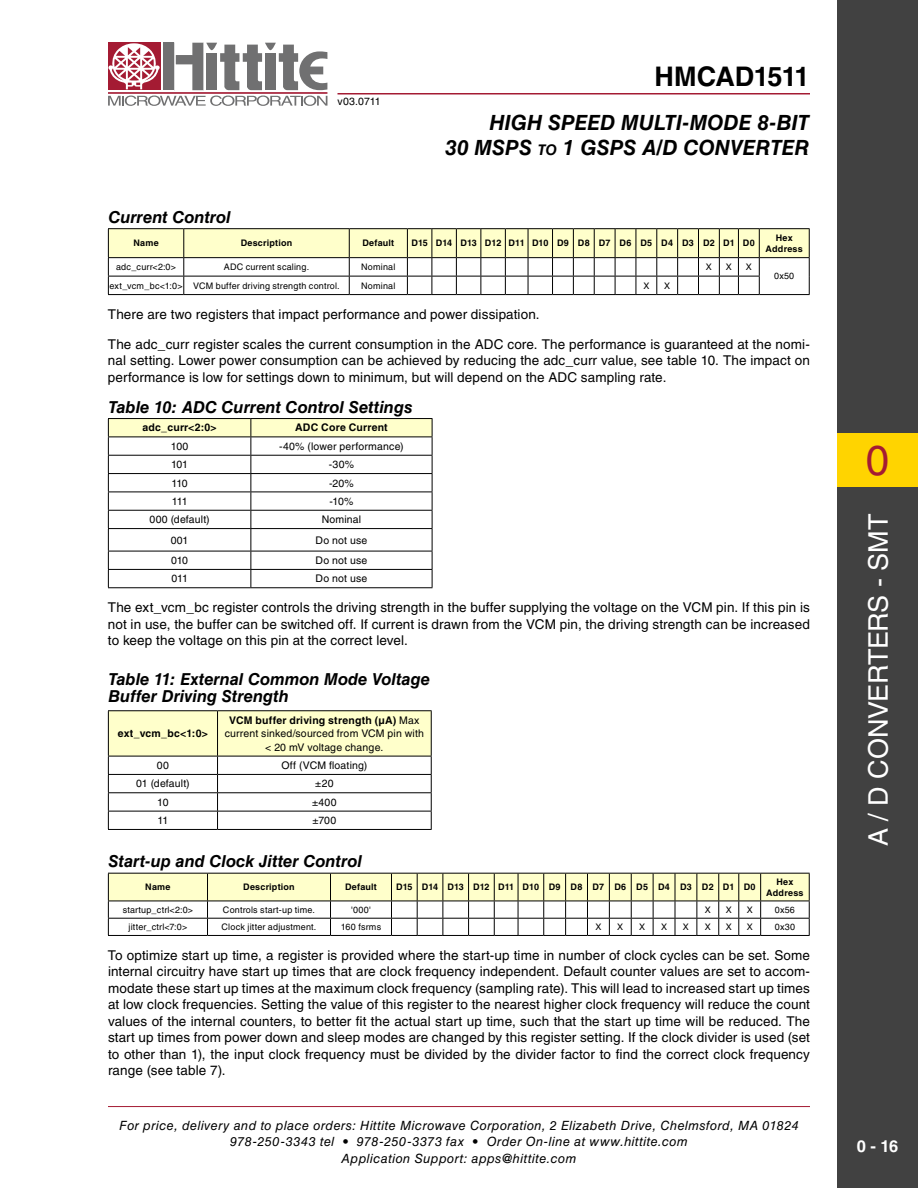
<style>
.page{position:relative;width:918px;height:1188px;background:#fff}
.page>*{position:absolute;margin:0;border:0;box-sizing:border-box;transform-origin:0 0}
.t1{font:42px "Helvetica LT Std";color:#a41b33}
.t2{font:27px "Helvetica LT Std";letter-spacing:-.015em;color:#fff}
.t3{font:700 27px "Helvetica LT Std";letter-spacing:-.02em;color:#000}
.t4{font:italic 700 21px/25.2px "Helvetica LT Std";color:#000;text-align:right}
.t5{font:italic 700 16.5px/16.5px "Helvetica LT Std";color:#000}
.t6{font:700 16.5px "Helvetica LT Std";color:#fff}
.t7{font:13.5px/16.5px "Helvetica LT Std";letter-spacing:.01em;color:#000;text-align:justify}
.t8{font:italic 12.75px/16.5px "Helvetica LT Std";letter-spacing:.035em;color:#000;text-align:center}
.t9{font:10.5px/13.5px "Helvetica LT Std";letter-spacing:.015em;color:#000;text-align:center}
.t10{font:700 10.5px "Helvetica LT Std";letter-spacing:.02em;color:#000}
.t11{font:9px "Helvetica LT Std";letter-spacing:.02em;color:#000}
.t12{font:700 9px/10.5px "Helvetica LT Std";letter-spacing:.02em;color:#000;text-align:center}
.s1{font-size:14.7px}
.s2{font-weight:700}
</style>
<div class="page">
<hr style="left:108px;top:1106px;width:702px;height:1px;background:#a41b33">
<div style="left:837px;top:0;width:81px;height:1188px;background:#414141"></div>
<div style="left:837px;top:433px;width:81px;height:54px;background:#ffd400"></div>
<div style="left:163px;top:43px;width:11px;height:47px;background:#707071"></div>
<div style="left:108px;top:43px;width:52px;height:47px;background:#a41b33"></div>
<hr style="left:108px;top:92px;width:219px;height:2px;background:#a41b33">
<svg style="left:176px;top:43px;width:151px;height:47px"></svg>
<svg style="left:108px;top:96px;width:219px;height:10px"></svg>
<svg style="left:108px;top:43px;width:52px;height:46px"></svg>
<hr style="left:338px;top:93px;width:472px;height:1px;background:#a41b33">
<svg style="left:108px;top:228px;width:702px;height:67px"></svg>
<hr style="left:108px;top:418px;width:143px;height:1px;background:#000">
<hr style="left:251px;top:418px;width:181px;height:1px;background:#000">
<svg style="left:108px;top:419px;width:325px;height:168px"></svg>
<hr style="left:108px;top:587px;width:143px;height:1px;background:#000">
<hr style="left:251px;top:587px;width:181px;height:1px;background:#000">
<hr style="left:108px;top:710px;width:110px;height:1px;background:#000">
<hr style="left:218px;top:710px;width:214px;height:1px;background:#000">
<svg style="left:108px;top:711px;width:324px;height:118px"></svg>
<hr style="left:108px;top:829px;width:110px;height:1px;background:#000">
<hr style="left:218px;top:829px;width:214px;height:1px;background:#000">
<svg style="left:108px;top:873px;width:702px;height:63px"></svg>
<hr style="left:761px;top:935px;width:49px;height:1px;background:#000">
<p class="t9" style="left:338px;top:94px;width:44px">v03.0711</p>
<h2 class="t3" style="left:655px;top:60px;width:157px">HMCAD1511</h2>
<h3 class="t4" style="left:445px;top:109px;width:366px">High Speed Multi-Mode 8-Bit<br>30 MSPS <span class="s1">to</span> 1 GSPS A/D Converter</h3>
<p class="t5" style="left:108px;top:208px;width:124px">Current Control</p>
<p class="t12" style="left:133px;top:238px;width:27px">Name</p>
<p class="t12" style="left:241px;top:238px;width:53px">Description</p>
<p class="t12" style="left:362px;top:238px;width:33px">Default</p>
<p class="t12" style="left:411px;top:238px;width:345px">D15 D14 D13 D12 D11 D10 D9 D8 D7 D6 D5 D4 D3 D2 D1 D0</p>
<p class="t12" style="left:766px;top:233px;width:39px">Hex<br>Address</p>
<p class="t11" style="left:116px;top:262px;width:62px">adc_curr&lt;2:0&gt;</p>
<p class="t11" style="left:224px;top:262px;width:87px">ADC current scaling.</p>
<p class="t11" style="left:361px;top:262px;width:36px">Nominal</p>
<p class="t11" style="left:706px;top:262px;width:8px">X</p>
<p class="t11" style="left:726px;top:262px;width:8px">X</p>
<p class="t11" style="left:746px;top:262px;width:8px">X</p>
<p class="t11" style="left:774px;top:271px;width:22px">0x50</p>
<p class="t11" style="left:110px;top:280px;width:232px">ext_vcm_bc&lt;1:0&gt; VCM buffer driving strength control.</p>
<p class="t11" style="left:361px;top:280px;width:36px">Nominal</p>
<p class="t11" style="left:643px;top:280px;width:8px">X</p>
<p class="t11" style="left:664px;top:280px;width:8px">X</p>
<p class="t7" style="left:108px;top:306px;width:433px">There are two registers that impact performance and power dissipation.</p>
<p class="t7" style="left:108px;top:336px;width:703px">The adc_curr register scales the current consumption in the ADC core. The performance is guaranteed at the nomi&shy;nal setting. Lower power consumption can be achieved by reducing the adc_curr value, see table 10. The impact on performance is low for settings down to minimum, but will depend on the ADC sampling rate.</p>
<p class="t5" style="left:108px;top:398px;width:305px">Table 10: ADC Current Control Settings</p>
<p class="t10" style="left:142px;top:421px;width:76px">adc_curr&lt;2:0&gt;</p>
<p class="t10" style="left:295px;top:421px;width:94px">ADC Core Current</p>
<p class="t9" style="left:171px;top:439px;width:19px">100</p>
<p class="t9" style="left:279px;top:439px;width:126px">-40% (lower performance)</p>
<p class="t9" style="left:171px;top:458px;width:19px">101</p>
<p class="t9" style="left:329px;top:458px;width:27px">-30%</p>
<p class="t9" style="left:171px;top:476px;width:18px">110</p>
<p class="t9" style="left:329px;top:476px;width:26px">-20%</p>
<p class="t9" style="left:172px;top:494px;width:17px">111</p>
<p class="t9" style="left:330px;top:494px;width:25px">-10%</p>
<p class="t9" style="left:150px;top:513px;width:62px">000 (default)</p>
<p class="t9" style="left:322px;top:513px;width:41px">Nominal</p>
<p class="t9" style="left:171px;top:533px;width:19px">001</p>
<p class="t9" style="left:316px;top:533px;width:53px">Do not use</p>
<p class="t9" style="left:171px;top:554px;width:19px">010</p>
<p class="t9" style="left:316px;top:554px;width:53px">Do not use</p>
<p class="t9" style="left:171px;top:572px;width:18px">011</p>
<p class="t9" style="left:316px;top:572px;width:53px">Do not use</p>
<p class="t7" style="left:108px;top:599px;width:703px">The ext_vcm_bc register controls the driving strength in the buffer supplying the voltage on the VCM pin. If this pin is not in use, the buffer can be switched off. If current is drawn from the VCM pin, the driving strength can be increased to keep the voltage on this pin at the correct level.</p>
<p class="t5" style="left:108px;top:671px;width:323px">Table 11: External Common Mode Voltage<br>Buffer Driving Strength</p>
<p class="t10" style="left:118px;top:727px;width:92px">ext_vcm_bc&lt;1:0&gt;</p>
<p class="t9" style="left:225px;top:713px;width:201px"><span class="s2">VCM buffer driving strength (µA)</span> Max current sinked/sourced from VCM pin with &lt; 20 mV voltage change.</p>
<p class="t9" style="left:157px;top:759px;width:14px">00</p>
<p class="t9" style="left:281px;top:759px;width:87px">Off (VCM floating)</p>
<p class="t9" style="left:136px;top:777px;width:55px">01 (default)</p>
<p class="t9" style="left:315px;top:777px;width:20px">±20</p>
<p class="t9" style="left:157px;top:795px;width:13px">10</p>
<p class="t9" style="left:312px;top:795px;width:26px">±400</p>
<p class="t9" style="left:158px;top:814px;width:12px">11</p>
<p class="t9" style="left:313px;top:814px;width:25px">±700</p>
<p class="t5" style="left:108px;top:853px;width:255px">Start-up and Clock Jitter Control</p>
<p class="t12" style="left:145px;top:882px;width:27px">Name</p>
<p class="t12" style="left:243px;top:882px;width:53px">Description</p>
<p class="t12" style="left:345px;top:882px;width:33px">Default</p>
<p class="t12" style="left:396px;top:882px;width:361px">D15 D14 D13 D12 D11 D10 D9 D8 D7 D6 D5 D4 D3 D2 D1 D0</p>
<p class="t12" style="left:766px;top:876px;width:39px">Hex<br>Address</p>
<p class="t11" style="left:123px;top:904px;width:72px">startup_ctrl&lt;2:0&gt;</p>
<p class="t11" style="left:223px;top:904px;width:94px">Controls start-up time.</p>
<p class="t11" style="left:351px;top:904px;width:21px">'000'</p>
<p class="t11" style="left:705px;top:904px;width:8px">X</p>
<p class="t11" style="left:726px;top:904px;width:8px">X</p>
<p class="t11" style="left:747px;top:904px;width:8px">X</p>
<p class="t11" style="left:775px;top:904px;width:22px">0x56</p>
<p class="t11" style="left:129px;top:922px;width:60px">jitter_ctrl&lt;7:0&gt;</p>
<p class="t11" style="left:222px;top:922px;width:96px">Clock jitter adjustment.</p>
<p class="t11" style="left:341px;top:922px;width:42px">160 fsrms</p>
<p class="t11" style="left:595px;top:922px;width:8px">X</p>
<p class="t11" style="left:617px;top:922px;width:8px">X</p>
<p class="t11" style="left:639px;top:922px;width:8px">X</p>
<p class="t11" style="left:661px;top:922px;width:8px">X</p>
<p class="t11" style="left:683px;top:922px;width:8px">X</p>
<p class="t11" style="left:705px;top:922px;width:8px">X</p>
<p class="t11" style="left:726px;top:922px;width:8px">X</p>
<p class="t11" style="left:747px;top:922px;width:8px">X</p>
<p class="t11" style="left:775px;top:922px;width:22px">0x30</p>
<p class="t7" style="left:108px;top:947px;width:704px">To optimize start up time, a register is provided where the start-up time in number of clock cycles can be set. Some internal circuitry have start up times that are clock frequency independent. Default counter values are set to accom&shy;modate these start up times at the maximum clock frequency (sampling rate). This will lead to increased start up times at low clock frequencies. Setting the value of this register to the nearest higher clock frequency will reduce the count values of the internal counters, to better fit the actual start up time, such that the start up time will be reduced. The start up times from power down and sleep modes are changed by this register setting. If the clock divider is used (set to other than 1), the input clock frequency must be divided by the divider factor to find the correct clock frequency range (see table 7).</p>
<p class="t8" style="left:119px;top:1117px;width:681px">For price, delivery and to place orders: Hittite Microwave Corporation, 2 Elizabeth Drive, Chelmsford, MA 01824<br>978-250-3343 tel • 978-250-3373 fax • Order On-line at www.hittite.com<br>Application Support: apps@hittite.com</p>
<h1 class="t1" style="left:866px;top:436px;width:25px">0</h1>
<h2 class="t2" style="left:863px;top:846px;width:333px;rotate:-90deg">A / D Converters - SMT</h2>
<p class="t6" style="left:857px;top:1136px;width:43px">0 - 16</p>
</div>
